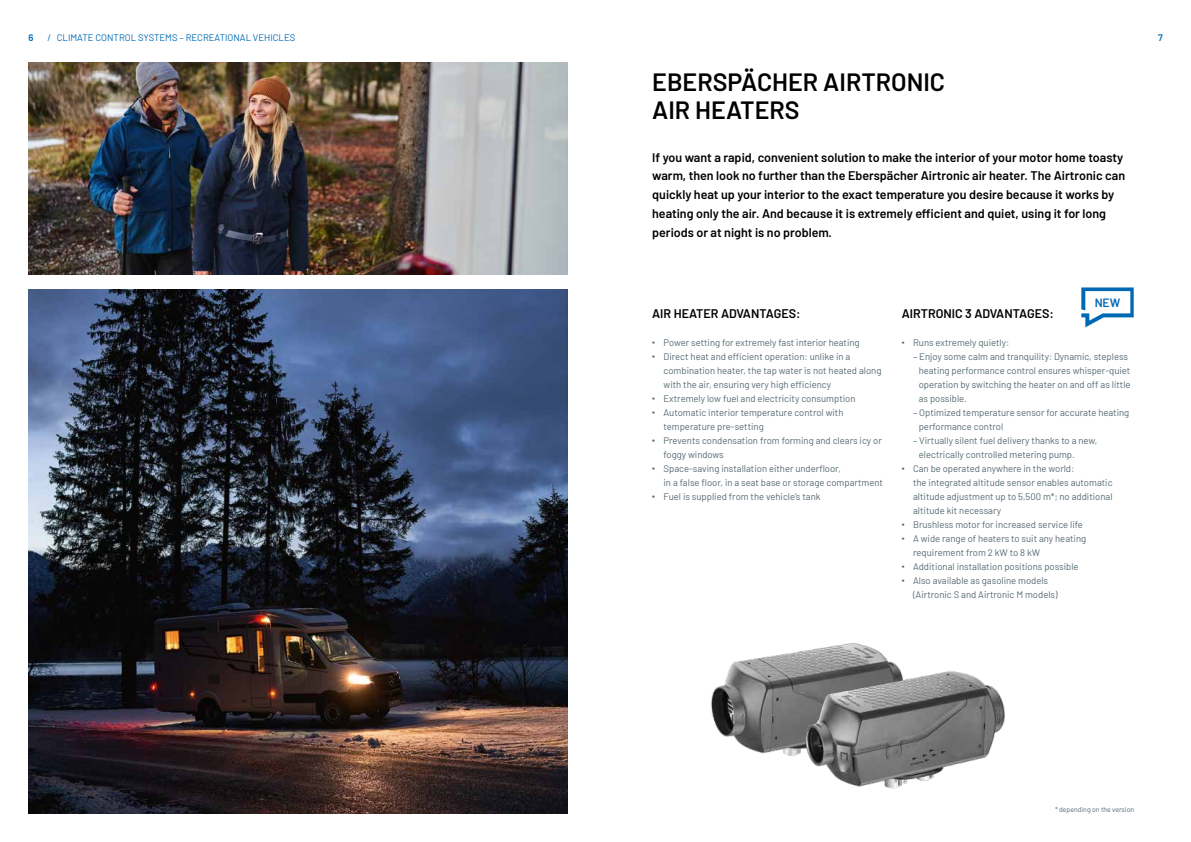
<style>
.page{position:relative;width:1191px;height:842px;background:#fff}
.page>*{position:absolute;margin:0;border:0;box-sizing:border-box;transform-origin:0 0}
.t1{font:600 25px/28.3px "Barlow";color:#000}
.t2{font:600 12.5px/18.9px "Barlow";color:#000}
.t3{font:600 12px "Barlow";color:#0069b4}
.t4{font:9.5px/14px "Barlow";color:#566972}
.t5{font:9.5px "Barlow";color:#0069b4}
.t6{font:600 9.5px "Barlow";color:#0069b4}
.t7{font:7px "Barlow";letter-spacing:-.005em;color:#566972}
.s1{font-weight:600;font-size:9px}
</style>
<div class="page">
<img style="left:28px;top:62px;width:539px;height:213px">
<img style="left:28px;top:289px;width:539px;height:525px">
<img style="left:711px;top:642px;width:183px;height:115px">
<img style="left:797px;top:663px;width:208px;height:126px">
<svg style="left:1081px;top:287px;width:52px;height:40px"></svg>
<p class="t6" style="left:28px;top:30px;width:7px">6</p>
<p class="t6" style="left:1158px;top:30px;width:6px">7</p>
<p class="t5" style="left:47px;top:30px;width:249px">/ CLIMATE CONTROL SYSTEMS – RECREATIONAL VEHICLES</p>
<h1 class="t1" style="left:652px;top:66px;width:294px">EBERSPÄCHER AIRTRONIC<br>AIR HEATERS</h1>
<p class="t2" style="left:652px;top:147px;width:474px">If you want a rapid, convenient solution to make the interior of your motor home toasty warm, then look no further than the Eberspächer Airtronic air heater. The Airtronic can quickly heat up your interior to the exact temperature you desire because it works by heating only the air. And because it is extremely efficient and quiet, using it for long periods or at night is no problem.</p>
<h2 class="t2" style="left:652px;top:303px;width:150px">AIR HEATER ADVANTAGES:</h2>
<p class="t4" style="left:652px;top:334px;width:209px"><span class="s1">•</span> Power setting for extremely fast interior heating</p>
<p class="t4" style="left:663px;top:348px;width:219px;text-indent:-11px"><span class="s1">•</span> Direct heat and efficient operation: unlike in a combination heater, the tap water is not heated along with the air, ensuring very high efficiency</p>
<p class="t4" style="left:652px;top:390px;width:205px"><span class="s1">•</span> Extremely low fuel and electricity consumption</p>
<p class="t4" style="left:663px;top:404px;width:181px;text-indent:-11px"><span class="s1">•</span> Automatic interior temperature control with temperature pre-setting</p>
<p class="t4" style="left:663px;top:432px;width:220px;text-indent:-11px"><span class="s1">•</span> Prevents condensation from forming and clears icy or foggy windows</p>
<p class="t4" style="left:663px;top:460px;width:221px;text-indent:-11px"><span class="s1">•</span> Space-saving installation either underfloor,<br>in a false floor, in a seat base or storage compartment</p>
<p class="t4" style="left:652px;top:488px;width:170px"><span class="s1">•</span> Fuel is supplied from the vehicle’s tank</p>
<p class="t3" style="left:1094px;top:294px;width:27px">NEW</p>
<h2 class="t2" style="left:901px;top:303px;width:154px">AIRTRONIC 3 ADVANTAGES:</h2>
<p class="t4" style="left:901px;top:334px;width:109px"><span class="s1">•</span> Runs extremely quietly:</p>
<p class="t4" style="left:918px;top:348px;width:213px;text-indent:-6px">– Enjoy some calm and tranquility: Dynamic, stepless heating performance control ensures whisper-quiet operation by switching the heater on and off as little as possible.</p>
<p class="t4" style="left:918px;top:404px;width:212px;text-indent:-6px">– Optimized temperature sensor for accurate heating performance control</p>
<p class="t4" style="left:918px;top:432px;width:180px;text-indent:-6px">– Virtually silent fuel delivery thanks to a new, electrically controlled metering pump.</p>
<p class="t4" style="left:913px;top:460px;width:201px;text-indent:-11px"><span class="s1">•</span> Can be operated anywhere in the world:<br>the integrated altitude sensor enables automatic altitude adjustment up to 5,500 m*; no additional altitude kit necessary</p>
<p class="t4" style="left:901px;top:516px;width:183px"><span class="s1">•</span> Brushless motor for increased service life</p>
<p class="t4" style="left:913px;top:530px;width:175px;text-indent:-11px"><span class="s1">•</span> A wide range of heaters to suit any heating requirement from 2 kW to 8 kW</p>
<p class="t4" style="left:901px;top:558px;width:178px"><span class="s1">•</span> Additional installation positions possible</p>
<p class="t4" style="left:913px;top:572px;width:146px;text-indent:-11px"><span class="s1">•</span> Also available as gasoline models (Airtronic S and Airtronic M models)</p>
<p class="t7" style="left:1055px;top:804px;width:81px">* depending on the version</p>
</div>
